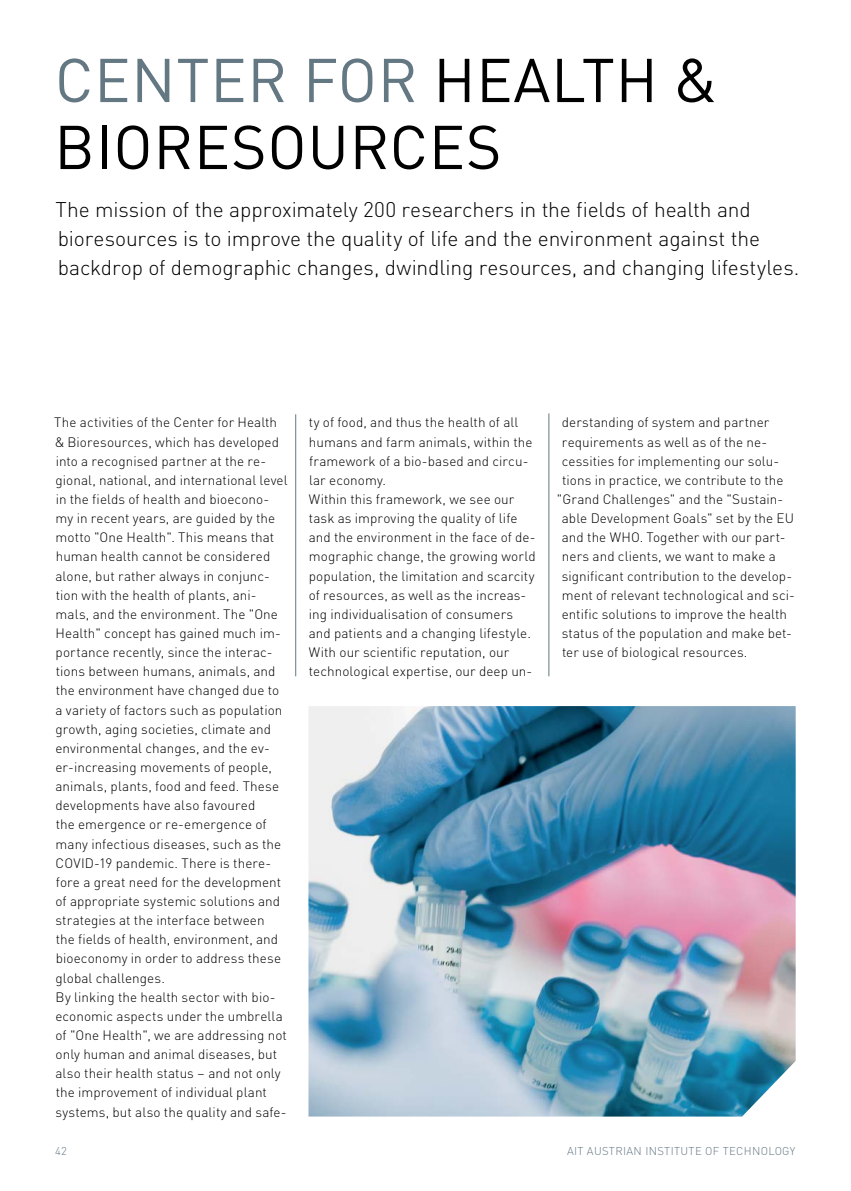
<style>
.page{position:relative;width:851px;height:1191px;background:#fff}
.page>*{position:absolute;margin:0;border:0;box-sizing:border-box;transform-origin:0 0}
.Cover_Headline_Center{font:60.75px/66.9px "DINOT";letter-spacing:.01em;color:#000}
.Introtext_14{font:300 21px/28.8px "DINOT";letter-spacing:-.005em;color:#000}
.Copy_9_schwarz{font:300 13.5px/19.2px "DINOT";letter-spacing:.005em;color:#000}
.t1{font:300 11.25px "DINOT";letter-spacing:.03em;color:#647883}
.s1{color:#647883}
</style>
<div class="page">
<img style="left:308px;top:706px;width:487px;height:410px">
<hr style="left:295px;top:414px;width:1px;height:262px;background:#647883">
<hr style="left:548px;top:413px;width:1px;height:263px;background:#647883">
<p class="Cover_Headline_Center" style="left:54px;top:43px;width:663px"><span class="s1">CENTER FOR</span> HEALTH &amp;<br>BIORESOURCES</p>
<p class="Introtext_14" style="left:55px;top:194px;width:745px">The mission of the approximately 200 researchers in the fields of health and bioresources is to improve the quality of life and the environment against the backdrop of demographic changes, dwindling resources, and changing lifestyles.</p>
<p class="Copy_9_schwarz" style="left:54px;top:412px;width:235px">The activities of the Center for Health &amp; Bioresources, which has developed into a recognised partner at the re&shy;gional, national, and international level in the fields of health and bioecono&shy;my in recent years, are guided by the motto "One Health". This means that human health cannot be considered alone, but rather always in conjunc&shy;tion with the health of plants, ani&shy;mals, and the environment. The "One Health" concept has gained much im&shy;portance recently, since the interac&shy;tions between humans, animals, and the environment have changed due to a variety of factors such as population growth, aging societies, climate and environmental changes, and the ev&shy;er-increasing movements of people, animals, plants, food and feed. These developments have also favoured<br>the emergence or re-emergence of many infectious diseases, such as the COVID-19 pandemic. There is there&shy;fore a great need for the development of appropriate systemic solutions and strategies at the interface between<br>the fields of health, environment, and bioeconomy in order to address these global challenges.</p>
<p class="Copy_9_schwarz" style="left:55px;top:986px;width:233px">By linking the health sector with bio&shy;economic aspects under the umbrella of "One Health", we are addressing not only human and animal diseases, but also their health status – and not only the improvement of individual plant systems, but also the quality and safe-</p>
<p class="Copy_9_schwarz" style="left:309px;top:412px;width:225px">ty of food, and thus the health of all humans and farm animals, within the framework of a bio-based and circu&shy;lar economy.</p>
<p class="Copy_9_schwarz" style="left:308px;top:489px;width:228px">Within this framework, we see our task as improving the quality of life and the environment in the face of de&shy;mographic change, the growing world population, the limitation and scarcity of resources, as well as the increas&shy;ing individualisation of consumers and patients and a changing lifestyle.</p>
<p class="Copy_9_schwarz" style="left:309px;top:642px;width:225px">With our scientific reputation, our technological expertise, our deep un-</p>
<p class="Copy_9_schwarz" style="left:562px;top:412px;width:209px">derstanding of system and partner</p>
<p class="Copy_9_schwarz" style="left:562px;top:431px;width:207px">requirements as well as of the ne-</p>
<p class="Copy_9_schwarz" style="left:561px;top:450px;width:219px">cessities for implementing our solu-</p>
<p class="Copy_9_schwarz" style="left:562px;top:469px;width:223px">tions in practice, we contribute to the</p>
<p class="Copy_9_schwarz" style="left:557px;top:489px;width:228px">"Grand Challenges" and the "Sustain-</p>
<p class="Copy_9_schwarz" style="left:561px;top:508px;width:234px">able Development Goals" set by the EU</p>
<p class="Copy_9_schwarz" style="left:561px;top:527px;width:225px">and the WHO. Together with our part-</p>
<p class="Copy_9_schwarz" style="left:562px;top:546px;width:215px">ners and clients, we want to make a</p>
<p class="Copy_9_schwarz" style="left:561px;top:565px;width:232px">significant contribution to the develop-</p>
<p class="Copy_9_schwarz" style="left:562px;top:584px;width:234px">ment of relevant technological and sci-</p>
<p class="Copy_9_schwarz" style="left:561px;top:603px;width:227px">entific solutions to improve the health</p>
<p class="Copy_9_schwarz" style="left:561px;top:622px;width:232px">status of the population and make bet-</p>
<p class="Copy_9_schwarz" style="left:562px;top:642px;width:187px">ter use of biological resources.</p>
<p class="t1" style="left:55px;top:1142px;width:13px">42</p>
<p class="t1" style="left:567px;top:1142px;width:230px">AIT AUSTRIAN INSTITUTE OF TECHNOLOGY</p>
</div>
